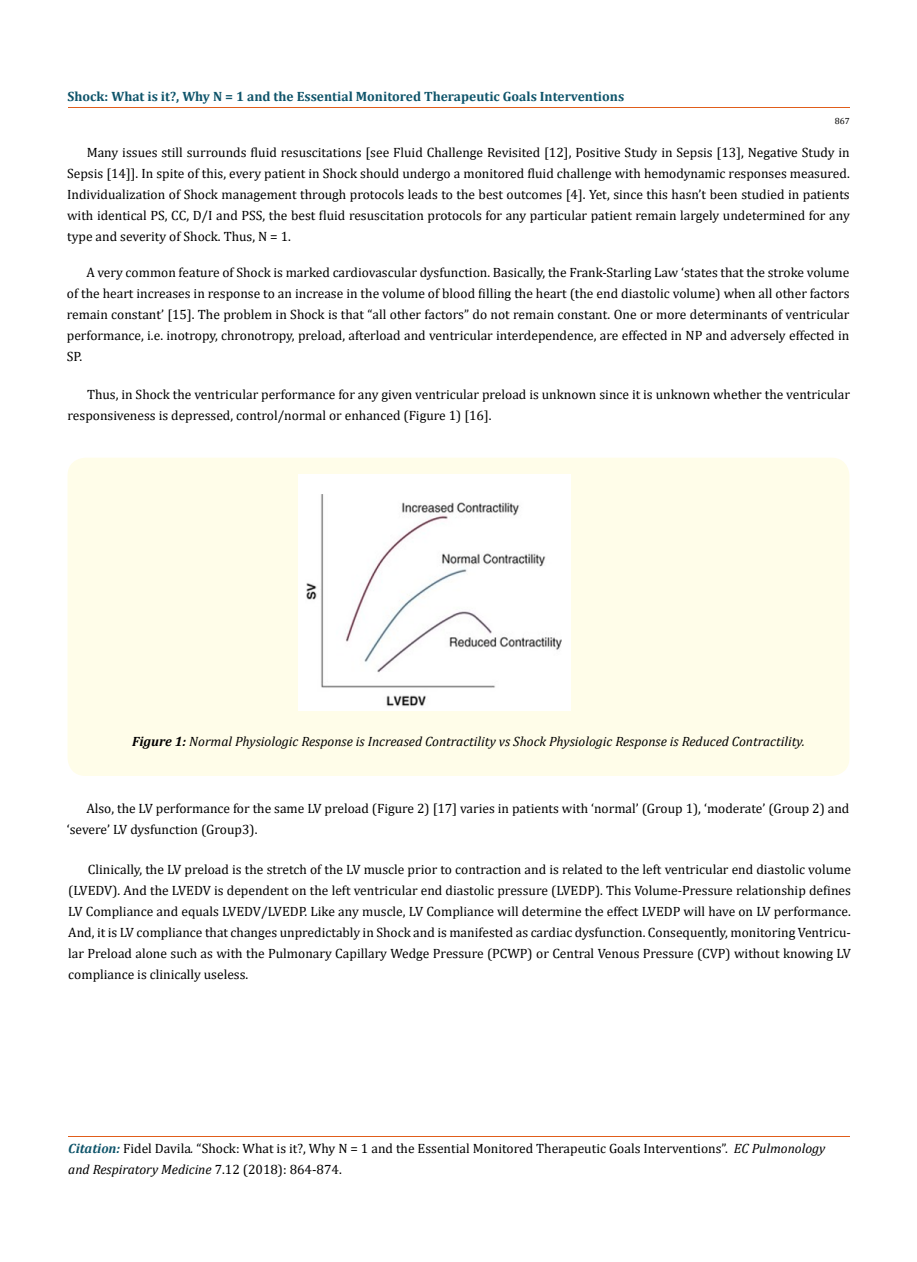
<style>
.page{position:relative;width:917px;height:1262px;background:#fff}
.page>*{position:absolute;margin:0;border:0;box-sizing:border-box;transform-origin:0 0}
.t1{font:13.5px/21px "Cambria";color:#000}
.t2{font:italic 13.5px "Cambria";color:#000}
.t3{font:700 13.5px "Cambria";color:#0e546a}
.t4{font:9px "Cambria";color:#000}
.s1{font-weight:700}
.s2{font-weight:700;font-style:italic;color:#0e546a}
.s3{font-style:italic}
</style>
<div class="page">
<hr style="left:68px;top:108px;width:781px;height:1px;background:#e05d1a">
<hr style="left:68px;top:1136px;width:781px;height:1px;background:#e05d1a">
<div style="left:68px;top:458px;width:781px;height:318px;background:#fffde9;border-radius:18px"></div>
<img style="left:298px;top:474px;width:272px;height:236px">
<p class="t3" style="left:68px;top:87px;width:558px">Shock: What is it?, Why N = 1 and the Essential Monitored Therapeutic Goals Interventions</p>
<p class="t4" style="left:834px;top:116px;width:16px">867</p>
<p class="t1" style="left:67px;top:142px;width:784px;text-align:justify;text-indent:19px">Many issues still surrounds fluid resuscitations [see Fluid Challenge Revisited [12], Positive Study in Sepsis [13], Negative Study in Sepsis [14]]. In spite of this, every patient in Shock should undergo a monitored fluid challenge with hemodynamic responses measured.<br>Individualization of Shock management through protocols leads to the best outcomes [4]. Yet, since this hasn’t been studied in patients with identical PS, CC, D/I and PSS, the best fluid resuscitation protocols for any particular patient remain largely undetermined for any type and severity of Shock. Thus, N = 1.</p>
<p class="t1" style="left:67px;top:262px;width:784px;text-align:justify;text-indent:19px">A very common feature of Shock is marked cardiovascular dysfunction. Basically, the Frank-Starling Law ‘states that the stroke volume of the heart increases in response to an increase in the volume of blood filling the heart (the end diastolic volume) when all other factors remain constant’ [15]. The problem in Shock is that “all other factors” do not remain constant. One or more determinants of ventricular performance, i.e. inotropy, chronotropy, preload, afterload and ventricular interdependence, are effected in NP and adversely effected in SP.</p>
<p class="t1" style="left:68px;top:384px;width:784px;text-indent:19px">Thus, in Shock the ventricular performance for any given ventricular preload is unknown since it is unknown whether the ventricular responsiveness is depressed, control/normal or enhanced (Figure 1) [16].</p>
<p class="t2" style="left:132px;top:731px;width:674px"><span class="s1">Figure 1:</span> Normal Physiologic Response is Increased Contractility vs Shock Physiologic Response is Reduced Contractility.</p>
<p class="t1" style="left:67px;top:797px;width:784px;text-indent:19px">Also, the LV performance for the same LV preload (Figure 2) [17] varies in patients with ‘normal’ (Group 1), ‘moderate’ (Group 2) and ‘severe’ LV dysfunction (Group3).</p>
<p class="t1" style="left:68px;top:859px;width:784px;text-align:justify;text-indent:19px">Clinically, the LV preload is the stretch of the LV muscle prior to contraction and is related to the left ventricular end diastolic volume (LVEDV). And the LVEDV is dependent on the left ventricular end diastolic pressure (LVEDP). This Volume-Pressure relationship defines LV Compliance and equals LVEDV/LVEDP. Like any muscle, LV Compliance will determine the effect LVEDP will have on LV performance.<br>And, it is LV compliance that changes unpredictably in Shock and is manifested as cardiac dysfunction. Consequently, monitoring Ventricu&shy;lar Preload alone such as with the Pulmonary Capillary Wedge Pressure (PCWP) or Central Venous Pressure (CVP) without knowing LV compliance is clinically useless.</p>
<p class="t1" style="left:68px;top:1137px;width:758px"><span class="s2">Citation:</span> Fidel Davila<span class="s3">.</span> “Shock: What is it?, Why N = 1 and the Essential Monitored Therapeutic Goals Interventions”. <span class="s3">EC Pulmonology and Respiratory Medicine</span> 7.12 (2018): 864-874.</p>
</div>
